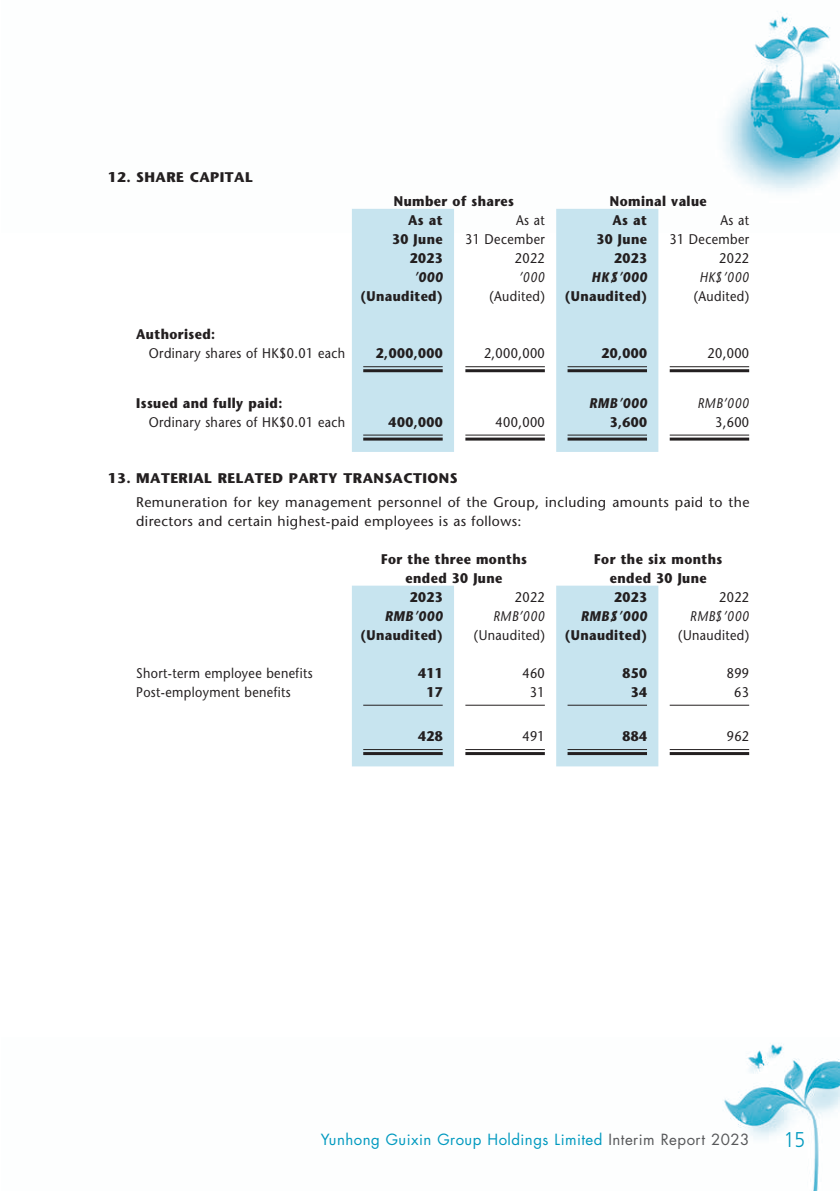
<style>
.page{position:relative;width:840px;height:1191px;background:#fff}
.page>*{position:absolute;margin:0;border:0;box-sizing:border-box;transform-origin:0 0}
.t1{font:300 21.4px "Frutiger LT Std";color:#0099bf;scale:.9 1}
.t2{font:15px "Futura Std";letter-spacing:.03em;color:#0099bf}
.t3{font:700 14px/19px "Stone Sans Std";letter-spacing:.03em;color:#231f20;text-align:right;scale:.9 1}
.t4{font:500 14px/19px "Stone Sans Std";letter-spacing:.03em;color:#231f20;text-align:right;scale:.9 1}
.t5{font:500 14px/19px "Stone Sans Std";letter-spacing:.03em;color:#231f20}
.t6{font:700 14px "Stone Sans Std";letter-spacing:.03em;color:#231f20}
.t7{font:italic 700 14px "Stone Sans Std";letter-spacing:.03em;color:#231f20;scale:.9 1}
.t8{font:italic 500 14px "Stone Sans Std";letter-spacing:.03em;color:#231f20;scale:.9 1}
.s1{color:#57585a}
</style>
<div class="page">
<img style="left:723px;top:1044px;width:116px;height:147px">
<img style="left:352px;top:11px;width:487px;height:221px">
<svg style="left:352px;top:209px;width:306px;height:243px;fill:#c7e4ef"></svg>
<hr style="left:363px;top:366px;width:79px;height:1px;background:#231f20">
<hr style="left:363px;top:369px;width:79px;height:3px;background:#231f20">
<hr style="left:465px;top:366px;width:79px;height:1px;background:#231f20">
<hr style="left:465px;top:369px;width:79px;height:3px;background:#231f20">
<hr style="left:567px;top:366px;width:79px;height:1px;background:#231f20">
<hr style="left:567px;top:369px;width:79px;height:3px;background:#231f20">
<hr style="left:669px;top:366px;width:79px;height:1px;background:#231f20">
<hr style="left:669px;top:369px;width:79px;height:3px;background:#231f20">
<hr style="left:363px;top:434px;width:79px;height:1px;background:#231f20">
<hr style="left:363px;top:437px;width:79px;height:3px;background:#231f20">
<hr style="left:465px;top:434px;width:79px;height:1px;background:#231f20">
<hr style="left:465px;top:437px;width:79px;height:3px;background:#231f20">
<hr style="left:567px;top:434px;width:79px;height:1px;background:#231f20">
<hr style="left:567px;top:437px;width:79px;height:3px;background:#231f20">
<hr style="left:669px;top:434px;width:79px;height:1px;background:#231f20">
<hr style="left:669px;top:437px;width:79px;height:3px;background:#231f20">
<svg style="left:352px;top:585px;width:306px;height:181px;fill:#c7e4ef"></svg>
<hr style="left:363px;top:704px;width:79px;height:1px;background:#231f20">
<hr style="left:465px;top:704px;width:79px;height:1px;background:#231f20">
<hr style="left:567px;top:704px;width:79px;height:1px;background:#231f20">
<hr style="left:669px;top:704px;width:79px;height:1px;background:#231f20">
<hr style="left:363px;top:749px;width:79px;height:1px;background:#231f20">
<hr style="left:363px;top:752px;width:79px;height:3px;background:#231f20">
<hr style="left:465px;top:749px;width:79px;height:1px;background:#231f20">
<hr style="left:465px;top:752px;width:79px;height:3px;background:#231f20">
<hr style="left:567px;top:749px;width:79px;height:1px;background:#231f20">
<hr style="left:567px;top:752px;width:79px;height:3px;background:#231f20">
<hr style="left:669px;top:749px;width:79px;height:1px;background:#231f20">
<hr style="left:669px;top:752px;width:79px;height:3px;background:#231f20">
<p class="t6" style="left:108px;top:168px;width:146px">12. SHARE CAPITAL</p>
<p class="t3" style="left:394px;top:192px;width:135px">Number of shares</p>
<p class="t3" style="left:609px;top:192px;width:109px">Nominal value</p>
<p class="t3" style="left:392px;top:211px;width:58px">As at<br>30 June<br>2023</p>
<p class="t4" style="left:465px;top:211px;width:90px">As at<br>31 December<br>2022</p>
<p class="t3" style="left:596px;top:211px;width:58px">As at<br>30 June<br>2023</p>
<p class="t4" style="left:669px;top:211px;width:90px">As at<br>31 December<br>2022</p>
<p class="t7" style="left:413px;top:269px;width:34px">’000</p>
<p class="t8" style="left:518px;top:269px;width:31px">’000</p>
<p class="t7" style="left:591px;top:269px;width:63px">HK$’000</p>
<p class="t8" style="left:699px;top:269px;width:57px">HK$’000</p>
<p class="t3" style="left:360px;top:287px;width:93px">(Unaudited)</p>
<p class="t4" style="left:489px;top:287px;width:63px">(Audited)</p>
<p class="t3" style="left:564px;top:287px;width:93px">(Unaudited)</p>
<p class="t4" style="left:693px;top:287px;width:63px">(Audited)</p>
<p class="t3" style="left:136px;top:325px;width:89px">Authorised:</p>
<p class="t4" style="left:149px;top:344px;width:220px">Ordinary shares of HK$0.01 each</p>
<p class="t3" style="left:376px;top:344px;width:76px">2,000,000</p>
<p class="t4" style="left:484px;top:344px;width:69px">2,000,000</p>
<p class="t3" style="left:601px;top:344px;width:52px">20,000</p>
<p class="t4" style="left:707px;top:344px;width:48px">20,000</p>
<p class="t3" style="left:136px;top:393px;width:164px">Issued and fully paid:</p>
<p class="t7" style="left:588px;top:394px;width:66px">RMB’000</p>
<p class="t8" style="left:697px;top:394px;width:59px">RMB’000</p>
<p class="t4" style="left:149px;top:412px;width:220px">Ordinary shares of HK$0.01 each</p>
<p class="t3" style="left:388px;top:412px;width:61px">400,000</p>
<p class="t4" style="left:495px;top:412px;width:56px">400,000</p>
<p class="t3" style="left:609px;top:412px;width:43px">3,600</p>
<p class="t4" style="left:714px;top:412px;width:39px">3,600</p>
<p class="t6" style="left:108px;top:469px;width:351px">13. MATERIAL RELATED PARTY TRANSACTIONS</p>
<p class="t5" style="left:136px;top:493px;width:614px">Remuneration for key management personnel of the Group, including amounts paid to the directors and certain highest-paid employees is as follows:</p>
<p class="t3" style="left:381px;top:550px;width:163px;text-align:center">For the three months ended 30 June</p>
<p class="t3" style="left:594px;top:550px;width:144px;text-align:center">For the six months ended 30 June</p>
<p class="t3" style="left:409px;top:588px;width:38px">2023</p>
<p class="t4" style="left:514px;top:588px;width:35px">2022</p>
<p class="t3" style="left:613px;top:588px;width:38px">2023</p>
<p class="t4" style="left:718px;top:588px;width:35px">2022</p>
<p class="t7" style="left:384px;top:608px;width:66px">RMB’000</p>
<p class="t8" style="left:493px;top:608px;width:59px">RMB’000</p>
<p class="t7" style="left:580px;top:608px;width:75px">RMB$’000</p>
<p class="t8" style="left:689px;top:608px;width:67px">RMB$’000</p>
<p class="t3" style="left:360px;top:626px;width:93px">(Unaudited)</p>
<p class="t4" style="left:473px;top:626px;width:80px">(Unaudited)</p>
<p class="t3" style="left:564px;top:626px;width:93px">(Unaudited)</p>
<p class="t4" style="left:678px;top:626px;width:80px">(Unaudited)</p>
<p class="t4" style="left:136px;top:664px;width:197px">Short-term employee benefits</p>
<p class="t3" style="left:418px;top:664px;width:29px">411</p>
<p class="t4" style="left:522px;top:664px;width:26px">460</p>
<p class="t3" style="left:622px;top:664px;width:29px">850</p>
<p class="t4" style="left:726px;top:664px;width:26px">899</p>
<p class="t4" style="left:136px;top:683px;width:173px">Post-employment benefits</p>
<p class="t3" style="left:426px;top:683px;width:20px">17</p>
<p class="t4" style="left:529px;top:683px;width:18px">31</p>
<p class="t3" style="left:630px;top:683px;width:20px">34</p>
<p class="t4" style="left:733px;top:683px;width:18px">63</p>
<p class="t3" style="left:418px;top:727px;width:29px">428</p>
<p class="t4" style="left:522px;top:727px;width:26px">491</p>
<p class="t3" style="left:622px;top:727px;width:29px">884</p>
<p class="t4" style="left:726px;top:727px;width:26px">962</p>
<p class="t2" style="left:320px;top:1129px;width:430px">Yunhong Guixin Group Holdings Limited <span class="s1">Interim Report 2023</span></p>
<h1 class="t1" style="left:783px;top:1127px;width:25px">15</h1>
</div>
